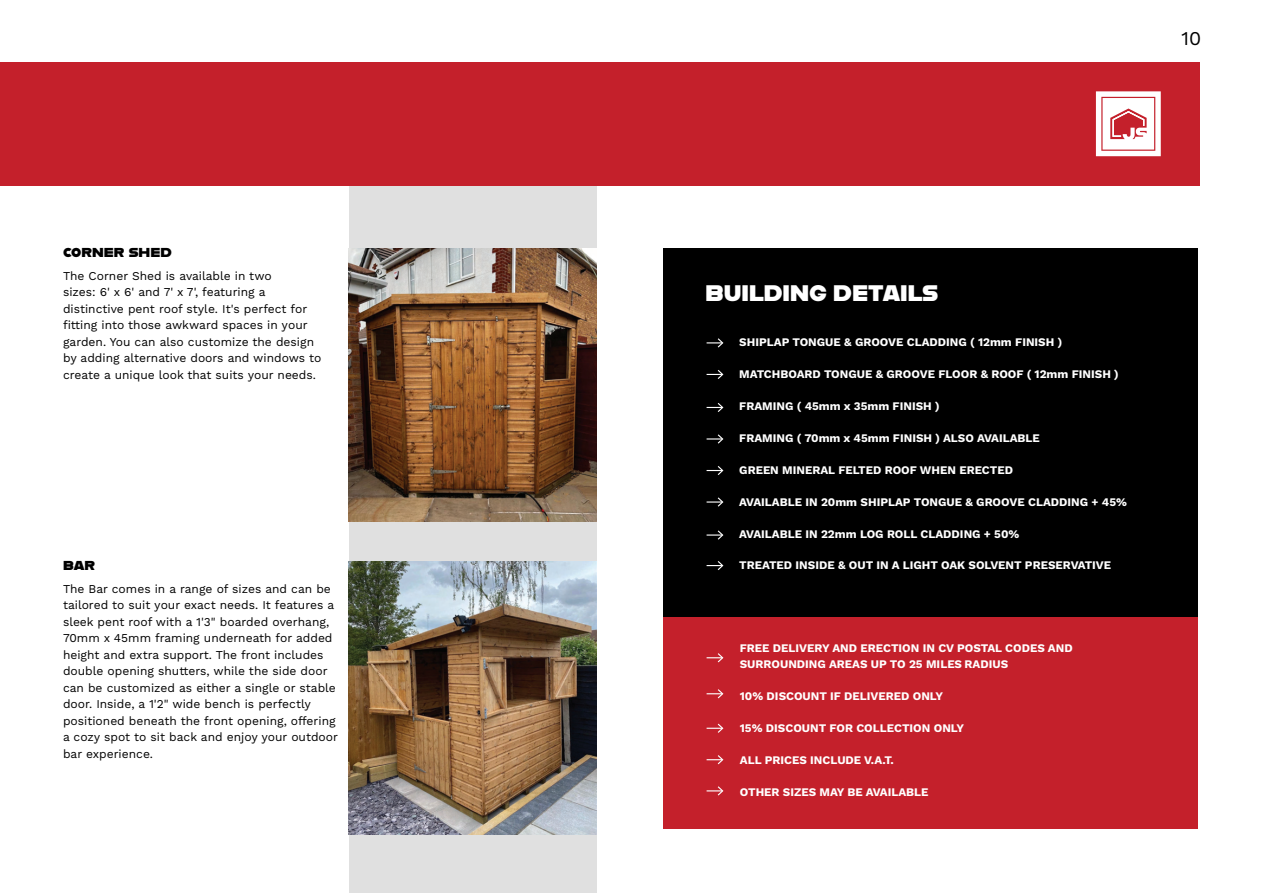
<style>
.page{position:relative;width:1263px;height:893px;background:#fff}
.page>*{position:absolute;margin:0;border:0;box-sizing:border-box;transform-origin:0 0}
.t1{font:22.5px "Alfarn";color:#fff}
.t2{font:19.5px "Work Sans";color:#000}
.t3{font:15px "Alfarn";color:#000}
.t4{font:12px/16.5px "Work Sans";color:#000}
.t5{font:700 11.55px/15.9px "Work Sans";color:#fff}
</style>
<div class="page">
<div style="left:663px;top:248px;width:534px;height:581px;background:#c4202b"></div>
<div style="left:349px;top:62px;width:247px;height:830px;background:#e0e0e0"></div>
<div style="left:0;top:62px;width:1199px;height:123px;background:#c4202b"></div>
<svg style="left:1096px;top:91px;width:65px;height:65px"></svg>
<img style="left:349px;top:561px;width:247px;height:273px">
<img style="left:349px;top:248px;width:247px;height:273px">
<div style="left:663px;top:248px;width:534px;height:538px;background:#000"></div>
<div style="left:663px;top:617px;width:534px;height:169px;background:#c4202b"></div>
<svg style="left:706px;top:338px;width:17px;height:9px"></svg>
<svg style="left:706px;top:370px;width:17px;height:9px"></svg>
<svg style="left:706px;top:403px;width:17px;height:9px"></svg>
<svg style="left:706px;top:434px;width:17px;height:10px"></svg>
<svg style="left:706px;top:466px;width:17px;height:9px"></svg>
<svg style="left:706px;top:497px;width:17px;height:10px"></svg>
<svg style="left:706px;top:530px;width:17px;height:10px"></svg>
<svg style="left:706px;top:561px;width:17px;height:9px"></svg>
<svg style="left:706px;top:653px;width:17px;height:9px"></svg>
<svg style="left:706px;top:689px;width:17px;height:9px"></svg>
<svg style="left:706px;top:724px;width:17px;height:9px"></svg>
<svg style="left:706px;top:755px;width:17px;height:9px"></svg>
<svg style="left:706px;top:786px;width:17px;height:9px"></svg>
<p class="t3" style="left:63px;top:243px;width:110px">corner shed</p>
<p class="t4" style="left:63px;top:268px;width:260px">The Corner Shed is available in two<br>sizes: 6' x 6' and 7' x 7', featuring a distinctive pent roof style. It's perfect for fitting into those awkward spaces in your garden. You can also customize the design by adding alternative doors and windows to create a unique look that suits your needs.</p>
<p class="t3" style="left:63px;top:556px;width:34px">bar</p>
<p class="t4" style="left:63px;top:581px;width:277px">The Bar comes in a range of sizes and can be tailored to suit your exact needs. It features a sleek pent roof with a 1'3" boarded overhang, 70mm x 45mm framing underneath for added height and extra support. The front includes double opening shutters, while the side door can be customized as either a single or stable door. Inside, a 1'2" wide bench is perfectly positioned beneath the front opening, offering a cozy spot to sit back and enjoy your outdoor bar experience.</p>
<h2 class="t2" style="left:1181px;top:27px;width:22px">10</h2>
<h1 class="t1" style="left:705px;top:280px;width:234px">BUILDING DETAILS</h1>
<p class="t5" style="left:739px;top:335px;width:324px">SHIPLAP TONGUE &amp; GROOVE CLADDING ( 12mm FINISH )</p>
<p class="t5" style="left:739px;top:367px;width:381px">MATCHBOARD TONGUE &amp; GROOVE FLOOR &amp; ROOF ( 12mm FINISH )</p>
<p class="t5" style="left:739px;top:398px;width:202px">FRAMING ( 45mm x 35mm FINISH )</p>
<p class="t5" style="left:739px;top:430px;width:302px">FRAMING ( 70mm x 45mm FINISH ) ALSO AVAILABLE</p>
<p class="t5" style="left:739px;top:462px;width:275px">GREEN MINERAL FELTED ROOF WHEN ERECTED</p>
<p class="t5" style="left:739px;top:494px;width:389px">AVAILABLE IN 20mm SHIPLAP TONGUE &amp; GROOVE CLADDING + 45%</p>
<p class="t5" style="left:739px;top:526px;width:282px">AVAILABLE IN 22mm LOG ROLL CLADDING + 50%</p>
<p class="t5" style="left:739px;top:558px;width:373px">TREATED INSIDE &amp; OUT IN A LIGHT OAK SOLVENT PRESERVATIVE</p>
<p class="t5" style="left:740px;top:641px;width:334px">FREE DELIVERY AND ERECTION IN CV POSTAL CODES AND<br>SURROUNDING AREAS UP TO 25 MILES RADIUS</p>
<p class="t5" style="left:740px;top:688px;width:205px">10% DISCOUNT IF DELIVERED ONLY</p>
<p class="t5" style="left:740px;top:720px;width:226px">15% DISCOUNT FOR COLLECTION ONLY</p>
<p class="t5" style="left:740px;top:752px;width:156px">ALL PRICES INCLUDE V.A.T.</p>
<p class="t5" style="left:740px;top:784px;width:190px">OTHER SIZES MAY BE AVAILABLE</p>
</div>
